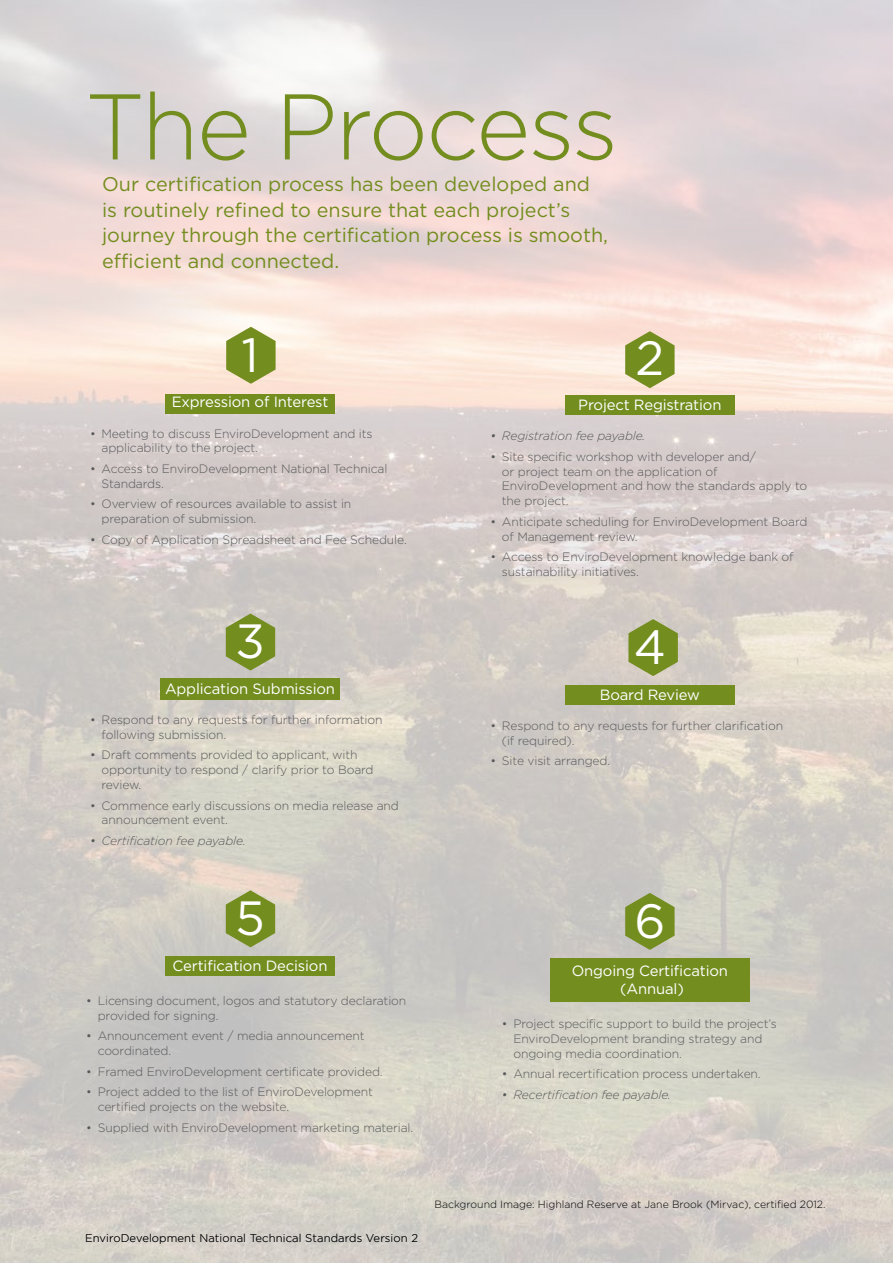
<style>
.page{position:relative;width:893px;height:1263px;background:#fff}
.page>*{position:absolute;margin:0;border:0;box-sizing:border-box;transform-origin:0 0}
.t1{font:300 93px "Gotham";letter-spacing:-.025em;color:#738d1f}
.t2{font:48px "Gotham";color:#fff}
.t3{font:19.8px/25.5px "Gotham";color:#738d1f}
.t4{font:14.85px/17.5px "Gotham";letter-spacing:-.01em;color:#fff;text-align:center}
.t5{font:300 12.15px/14.9px "Gotham";letter-spacing:-.01em;color:#58595b}
.t6{font:italic 300 12.15px "Gotham";letter-spacing:-.01em;color:#58595b}
.t7{font:300 11.25px "Gotham";letter-spacing:.01em;color:#000}
.t8{font:300 10.5px "Gotham";color:#000}
</style>
<div class="page">
<img style="left:0;top:0;width:893px;height:1263px">
<div style="left:565px;top:395px;width:170px;height:20px;background:#738d1f"></div>
<div style="left:160px;top:679px;width:180px;height:21px;background:#738d1f"></div>
<div style="left:165px;top:956px;width:170px;height:20px;background:#738d1f"></div>
<div style="left:550px;top:959px;width:200px;height:43px;background:#738d1f"></div>
<div style="left:165px;top:394px;width:170px;height:20px;background:#738d1f"></div>
<div style="left:565px;top:685px;width:170px;height:20px;background:#738d1f"></div>
<svg style="left:226px;top:327px;width:50px;height:57px;background:#96a550"></svg>
<svg style="left:226px;top:613px;width:49px;height:57px;background:#899b48"></svg>
<svg style="left:226px;top:890px;width:49px;height:57px;background:#8b9d48"></svg>
<svg style="left:625px;top:893px;width:50px;height:57px;background:#899c49"></svg>
<svg style="left:628px;top:619px;width:50px;height:57px;background:#8c9d49"></svg>
<svg style="left:625px;top:331px;width:50px;height:57px;background:#96a34e"></svg>
<h1 class="t1" style="left:85px;top:68px;width:535px">The Process</h1>
<h3 class="t3" style="left:102px;top:171px;width:507px">Our certification process has been developed and is routinely refined to ensure that each project’s journey through the certification process is smooth, efficient and connected.</h3>
<h2 class="t2" style="left:241px;top:324px;width:19px">1</h2>
<p class="t4" style="left:172px;top:393px;width:158px">Expression of Interest</p>
<p class="t5" style="left:102px;top:425px;width:272px;text-indent:-11px">• Meeting to discuss EnviroDevelopment and its applicability to the project.</p>
<p class="t5" style="left:102px;top:461px;width:287px;text-indent:-11px">• Access to EnviroDevelopment National Technical<br>Standards.</p>
<p class="t5" style="left:102px;top:496px;width:251px;text-indent:-11px">• Overview of resources available to assist in preparation of submission.</p>
<p class="t5" style="left:90px;top:532px;width:318px">• Copy of Application Spreadsheet and Fee Schedule.</p>
<h2 class="t2" style="left:235px;top:611px;width:31px">3</h2>
<p class="t4" style="left:165px;top:679px;width:172px">Application Submission</p>
<p class="t5" style="left:102px;top:712px;width:283px;text-indent:-11px">• Respond to any requests for further information following submission.</p>
<p class="t5" style="left:102px;top:747px;width:274px;text-indent:-11px">• Draft comments provided to applicant, with opportunity to respond / clarify prior to Board review.</p>
<p class="t5" style="left:102px;top:797px;width:299px;text-indent:-11px">• Commence early discussions on media release and announcement event.</p>
<p class="t6" style="left:90px;top:833px;width:157px">• Certification fee payable.</p>
<h2 class="t2" style="left:235px;top:888px;width:31px">5</h2>
<p class="t4" style="left:173px;top:956px;width:156px">Certification Decision</p>
<p class="t5" style="left:98px;top:993px;width:310px;text-indent:-11px">• Licensing document, logos and statutory declaration provided for signing.</p>
<p class="t5" style="left:98px;top:1028px;width:268px;text-indent:-11px">• Announcement event / media announcement coordinated.</p>
<p class="t5" style="left:86px;top:1063px;width:298px">• Framed EnviroDevelopment certificate provided.</p>
<p class="t5" style="left:98px;top:1084px;width:277px;text-indent:-11px">• Project added to the list of EnviroDevelopment certified projects on the website.</p>
<p class="t5" style="left:86px;top:1119px;width:329px">• Supplied with EnviroDevelopment marketing material.</p>
<h2 class="t2" style="left:635px;top:327px;width:30px">2</h2>
<p class="t4" style="left:578px;top:396px;width:145px">Project Registration</p>
<p class="t6" style="left:490px;top:428px;width:156px">• Registration fee payable.</p>
<p class="t5" style="left:502px;top:449px;width:307px;text-indent:-11px">• Site specific workshop with developer and/<br>or project team on the application of EnviroDevelopment and how the standards apply to the project.</p>
<p class="t5" style="left:502px;top:514px;width:307px;text-indent:-11px">• Anticipate scheduling for EnviroDevelopment Board of Management review.</p>
<p class="t5" style="left:502px;top:549px;width:293px;text-indent:-11px">• Access to EnviroDevelopment knowledge bank of sustainability initiatives.</p>
<h2 class="t2" style="left:634px;top:617px;width:34px">4</h2>
<p class="t4" style="left:600px;top:685px;width:102px">Board Review</p>
<p class="t5" style="left:502px;top:718px;width:283px;text-indent:-11px">• Respond to any requests for further clarification (if required).</p>
<p class="t5" style="left:490px;top:753px;width:121px">• Site visit arranged.</p>
<h2 class="t2" style="left:634px;top:891px;width:33px">6</h2>
<p class="t4" style="left:572px;top:962px;width:158px">Ongoing Certification (Annual)</p>
<p class="t5" style="left:513px;top:1016px;width:265px;text-indent:-11px">• Project specific support to build the project’s<br>EnviroDevelopment branding strategy and ongoing media coordination.</p>
<p class="t5" style="left:502px;top:1066px;width:260px">• Annual recertification process undertaken.</p>
<p class="t6" style="left:502px;top:1087px;width:171px">• Recertification fee payable.</p>
<p class="t7" style="left:85px;top:1231px;width:334px">EnviroDevelopment National Technical Standards Version 2</p>
<p class="t8" style="left:434px;top:1197px;width:393px">Background Image: Highland Reserve at Jane Brook (Mirvac), certified 2012.</p>
</div>
